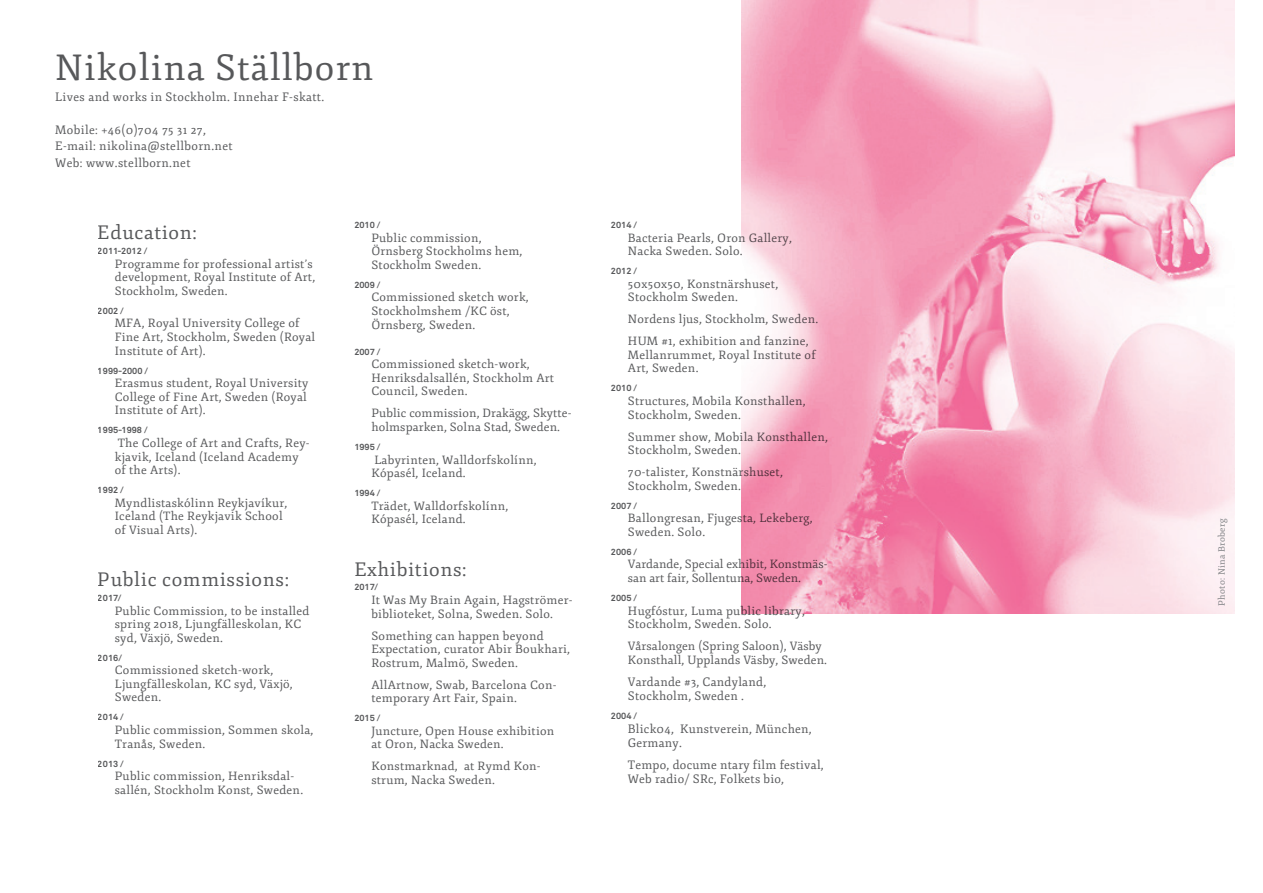
<style>
.page{position:relative;width:1263px;height:893px;background:#fff}
.page>*{position:absolute;margin:0;border:0;box-sizing:border-box;transform-origin:0 0}
.Rubrik{font:36px "Fjord One";letter-spacing:.03em;color:#57585a}
.t1{font:19.2px "Fjord One";letter-spacing:.03em;color:#57585a}
.Liten{font:12px/13.8px "Fjord One";letter-spacing:.02em;color:#57585a}
.t2{font:11.85px/13.6px "Fjord One";letter-spacing:.02em;color:#57585a}
.t3{font:11.85px/13.6px "Fjord One";color:#57585a}
.foto_dark{font:9px "Fjord One";letter-spacing:.03em;color:#808285}
.t4{font:700 9px "Akkurat Pro";color:#57585a}
.t5{font:700 8.85px "Akkurat Pro";color:#57585a}
</style>
<div class="page">
<img style="left:741px;top:0;width:494px;height:613px">
<p class="Rubrik" style="left:55px;top:45px;width:320px">Nikolina Ställborn</p>
<p class="Liten" style="left:55px;top:90px;width:271px">Lives and works in Stockholm. Innehar F-skatt.</p>
<p class="Liten" style="left:55px;top:123px;width:152px">Mobile: +46(0)704 75 31 27,</p>
<p class="Liten" style="left:55px;top:139px;width:179px">E-mail: nikolina@stellborn.net</p>
<p class="Liten" style="left:55px;top:156px;width:137px">Web: www.stellborn.net</p>
<h2 class="t1" style="left:98px;top:221px;width:101px">Education:</h2>
<p class="t5" style="left:98px;top:245px;width:51px">2011-2012 /</p>
<p class="t2" style="left:115px;top:257px;width:202px">Programme for professional artist’s development, Royal Institute of Art,<br>Stockholm, Sweden.</p>
<p class="t5" style="left:98px;top:305px;width:27px">2002 /</p>
<p class="t2" style="left:115px;top:317px;width:202px">MFA, Royal University College of<br>Fine Art, Stockholm, Sweden (Royal<br>Institute of Art).</p>
<p class="t5" style="left:98px;top:365px;width:52px">1999-2000 /</p>
<p class="t2" style="left:115px;top:377px;width:195px">Erasmus student, Royal University<br>College of Fine Art, Sweden (Royal<br>Institute of Art).</p>
<p class="t5" style="left:98px;top:425px;width:51px">1995-1998 /</p>
<p class="t2" style="left:115px;top:436px;width:196px">The College of Art and Crafts, Rey&shy;kjavik, Iceland (Iceland Academy of the Arts).</p>
<p class="t5" style="left:98px;top:484px;width:27px">1992 /</p>
<p class="t2" style="left:115px;top:496px;width:174px">Myndlistaskólinn Reykjavíkur,<br>Iceland (The Reykjavik School of Visual Arts).</p>
<h2 class="t1" style="left:98px;top:568px;width:193px">Public commissions:</h2>
<p class="t5" style="left:98px;top:592px;width:25px">2017/</p>
<p class="t2" style="left:115px;top:604px;width:196px">Public Commission, to be installed spring 2018, Ljungfälleskolan, KC syd, Växjö, Sweden.</p>
<p class="t5" style="left:98px;top:652px;width:26px">2016/</p>
<p class="t2" style="left:115px;top:664px;width:179px">Commissioned sketch-work,<br>Ljungfälleskolan, KC syd, Växjö,<br>Sweden.</p>
<p class="t5" style="left:98px;top:712px;width:27px">2014 /</p>
<p class="t2" style="left:115px;top:723px;width:200px">Public commission, Sommen skola,<br>Tranås, Sweden.</p>
<p class="t5" style="left:98px;top:758px;width:27px">2013 /</p>
<p class="t2" style="left:115px;top:770px;width:190px">Public commission, Henriksdal&shy;sallén, Stockholm Konst, Sweden.</p>
<p class="t5" style="left:354px;top:219px;width:27px">2010 /</p>
<p class="t2" style="left:371px;top:231px;width:153px">Public commission,<br>Örnsberg Stockholms hem,<br>Stockholm Sweden.</p>
<p class="t5" style="left:354px;top:279px;width:27px">2009 /</p>
<p class="t2" style="left:371px;top:291px;width:159px">Commissioned sketch work,<br>Stockholmshem /KC öst,<br>Örnsberg, Sweden.</p>
<p class="t5" style="left:354px;top:346px;width:27px">2007 /</p>
<p class="t2" style="left:371px;top:358px;width:184px">Commissioned sketch-work,<br>Henriksdalsallén, Stockholm Art<br>Council, Sweden.</p>
<p class="t2" style="left:371px;top:407px;width:202px">Public commission, Drakägg, Skytte&shy;holmsparken, Solna Stad, Sweden.</p>
<p class="t5" style="left:354px;top:441px;width:27px">1995 /</p>
<p class="t2" style="left:371px;top:453px;width:167px">Labyrinten, Walldorfskolínn,<br>Kópasél, Iceland.</p>
<p class="t5" style="left:354px;top:487px;width:27px">1994 /</p>
<p class="t2" style="left:371px;top:499px;width:138px">Trädet, Walldorfskolínn,<br>Kópasél, Iceland.</p>
<h2 class="t1" style="left:354px;top:557px;width:114px">Exhibitions:</h2>
<p class="t5" style="left:354px;top:582px;width:25px">2017/</p>
<p class="t2" style="left:371px;top:593px;width:203px">It Was My Brain Again, Hagströmer&shy;biblioteket, Solna, Sweden. Solo.</p>
<p class="t2" style="left:371px;top:629px;width:200px">Something can happen beyond<br>Expectation, curator Abir Boukhari,<br>Rostrum, Malmö, Sweden.</p>
<p class="t2" style="left:371px;top:678px;width:187px">AllArtnow, Swab, Barcelona Con&shy;temporary Art Fair, Spain.</p>
<p class="t5" style="left:354px;top:713px;width:27px">2015 /</p>
<p class="t2" style="left:371px;top:724px;width:184px">Juncture, Open House exhibition at Oron, Nacka Sweden.</p>
<p class="t2" style="left:371px;top:760px;width:171px">Konstmarknad, at Rymd Kon&shy;strum, Nacka Sweden.</p>
<p class="t5" style="left:611px;top:219px;width:27px">2014 /</p>
<p class="t2" style="left:628px;top:231px;width:165px">Bacteria Pearls, Oron Gallery,<br>Nacka Sweden. Solo.</p>
<p class="t5" style="left:611px;top:266px;width:27px">2012 /</p>
<p class="t2" style="left:628px;top:277px;width:152px">50x50x50, Konstnärshuset,<br>Stockholm Sweden.</p>
<p class="t2" style="left:628px;top:309px;width:192px;line-height:21.9px">Nordens ljus, Stockholm, Sweden.<br>HUM #1, exhibition and fanzine,</p>
<p class="t2" style="left:628px;top:348px;width:189px">Mellanrummet, Royal Institute of<br>Art, Sweden.</p>
<p class="t5" style="left:611px;top:383px;width:27px">2010 /</p>
<p class="t2" style="left:628px;top:394px;width:179px">Structures, Mobila Konsthallen,<br>Stockholm, Sweden.</p>
<p class="t2" style="left:628px;top:430px;width:201px">Summer show, Mobila Konsthallen,<br>Stockholm, Sweden.</p>
<p class="t2" style="left:628px;top:465px;width:156px">70-talister, Konstnärshuset,<br>Stockholm, Sweden.</p>
<p class="t5" style="left:611px;top:500px;width:27px">2007 /</p>
<p class="t2" style="left:628px;top:512px;width:186px">Ballongresan, Fjugesta, Lekeberg,<br>Sweden. Solo.</p>
<p class="t5" style="left:611px;top:546px;width:27px">2006 /</p>
<p class="t3" style="left:628px;top:558px;width:201px">Vardande, Special exhibit, Konstmäs&shy;san art fair, Sollentuna, Sweden.</p>
<p class="t5" style="left:611px;top:592px;width:27px">2005 /</p>
<p class="t2" style="left:628px;top:604px;width:178px">Hugfóstur, Luma public library,<br>Stockholm, Sweden. Solo.</p>
<p class="t2" style="left:628px;top:639px;width:201px">Vårsalongen (Spring Saloon), Väsby<br>Konsthall, Upplands Väsby, Sweden.</p>
<p class="Liten" style="left:628px;top:675px;width:140px">Vardande #3, Candyland,<br>Stockholm, Sweden .</p>
<p class="t4" style="left:611px;top:710px;width:27px">2004 /</p>
<p class="Liten" style="left:628px;top:722px;width:185px">Blick04, Kunstverein, München,<br>Germany.</p>
<p class="Liten" style="left:628px;top:758px;width:197px">Tempo, docume ntary film festival,<br>Web radio/ SRc, Folkets bio,</p>
<p class="foto_dark" style="left:1216px;top:606px;width:88px;rotate:-90deg">Photo: Nina Broberg</p>
</div>
